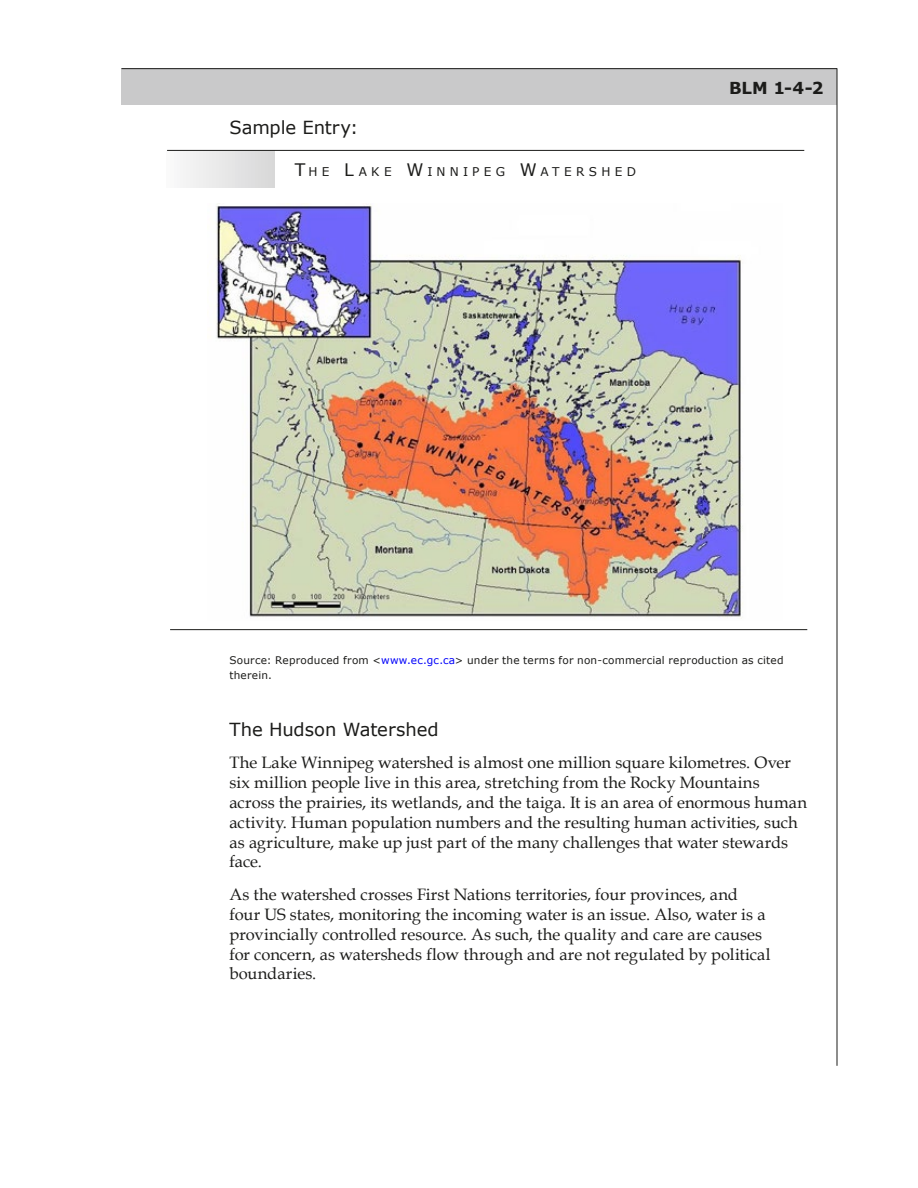
<style>
.page{position:relative;width:918px;height:1188px;background:#fff}
.page>*{position:absolute;margin:0;border:0;box-sizing:border-box;transform-origin:0 0}
.t1{font:18px "Verdana";letter-spacing:-.005em;color:#1c1c1a}
.t2{font:16.5px/19.8px "Book Antiqua";color:#1c1c1a}
.t3{font:700 16.5px "Verdana";color:#1c1c1a}
.t4{font:12.15px "Verdana";letter-spacing:.355em;color:#1c1c1a}
.t5{font:10.5px/15px "Verdana";letter-spacing:.02em;color:#1c1c1a}
.s1{font-size:17.25px}
.s2{color:#0000fa}
</style>
<div class="page">
<div style="left:122px;top:68px;width:715px;height:37px;background:#c9c9ca"></div>
<hr style="left:837px;top:68px;width:1px;height:998px;background:#1c1c1a">
<hr style="left:122px;top:68px;width:715px;height:1px;background:#1c1c1a">
<div style="left:167px;top:151px;width:108px;height:36px;background:linear-gradient(to right,#fafafa,#d8d8d8)"></div>
<img style="left:216px;top:203px;width:527px;height:416px">
<hr style="left:167px;top:150px;width:637px;height:1px;background:#1c1c1a">
<hr style="left:170px;top:629px;width:637px;height:1px;background:#1c1c1a">
<p class="t1" style="left:230px;top:115px;width:130px">Sample Entry:</p>
<p class="t4" style="left:295px;top:163px;width:343px"><span class="s1">T</span>HE <span class="s1">L</span>AKE <span class="s1">W</span>INNIPEG <span class="s1">W</span>ATERSHED</p>
<p class="t3" style="left:729px;top:76px;width:96px">BLM 1-4-2</p>
<p class="t5" style="left:230px;top:653px;width:556px">Source: Reproduced from &lt;<span class="s2">www.ec.gc.ca</span>&gt; under the terms for non-commercial reproduction as cited therein.</p>
<p class="t1" style="left:230px;top:717px;width:211px">The Hudson Watershed</p>
<p class="t2" style="left:230px;top:752px;width:579px">The Lake Winnipeg watershed is almost one million square kilometres. Over six million people live in this area, stretching from the Rocky Mountains across the prairies, its wetlands, and the taiga. It is an area of enormous human activity. Human population numbers and the resulting human activities, such as agriculture, make up just part of the many challenges that water stewards face.</p>
<p class="t2" style="left:230px;top:884px;width:543px">As the watershed crosses First Nations territories, four provinces, and four US states, monitoring the incoming water is an issue. Also, water is a provincially controlled resource. As such, the quality and care are causes for concern, as watersheds flow through and are not regulated by political boundaries.</p>
</div>
